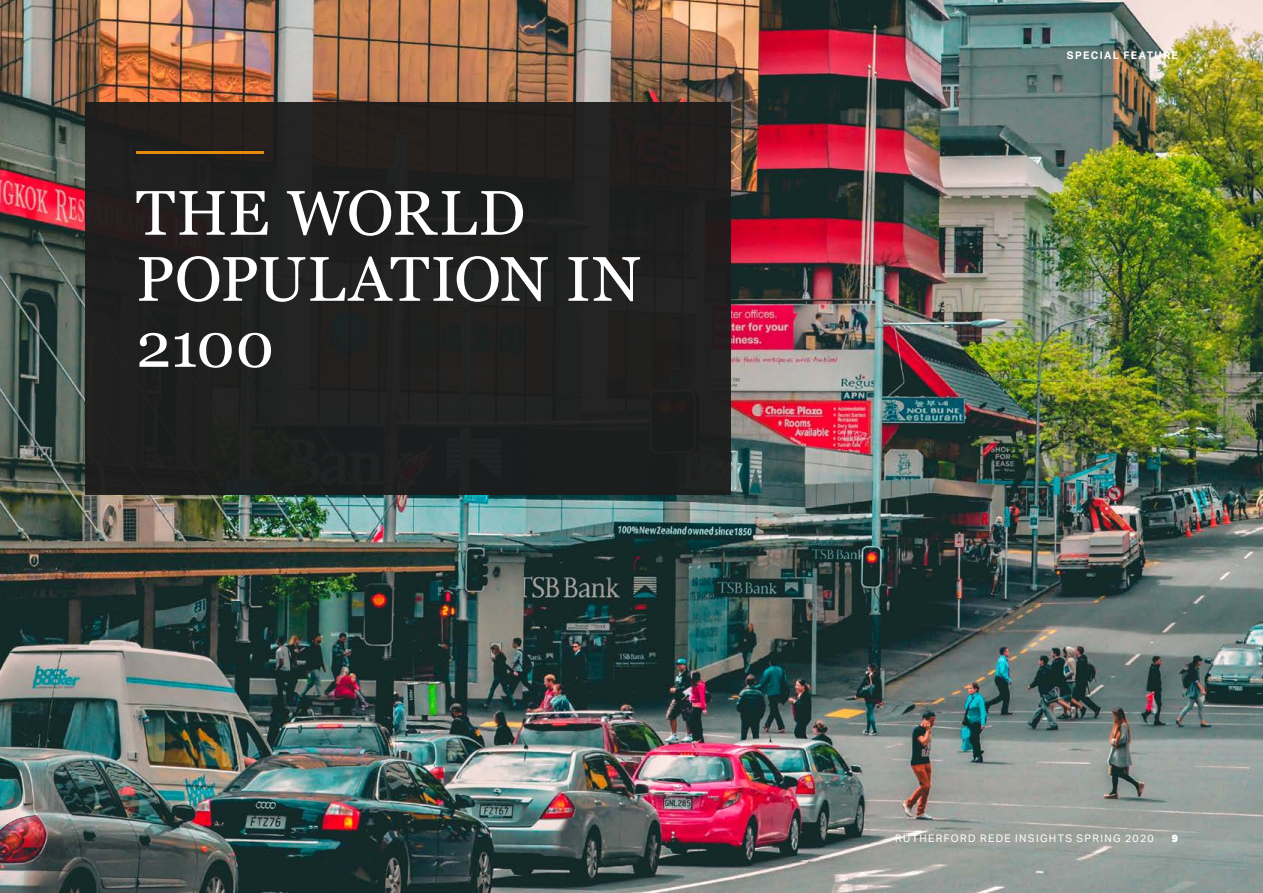
<style>
.page{position:relative;width:1263px;height:893px;background:#fff}
.page>*{position:absolute;margin:0;border:0;box-sizing:border-box;transform-origin:0 0}
.t1{font:63px/66px "Georgia";letter-spacing:.005em;color:#fff}
.t2{font:10.5px "Aktiv Grotesk";letter-spacing:.13em;color:#fff}
.t3{font:700 10.5px "Aktiv Grotesk";letter-spacing:.13em;color:#fff}
.t4{font:900 10.5px "Aktiv Grotesk";color:#fff}
</style>
<div class="page">
<img style="left:0;top:0;width:1263px;height:893px">
<div style="left:85px;top:102px;width:645px;height:393px;background:#1c1c1c"></div>
<hr style="left:136px;top:151px;width:128px;height:2px;background:#e38b06">
<h1 class="t1" style="left:136px;top:177px;width:506px">THE WORLD<br>POPULATION IN<br>2100</h1>
<p class="t3" style="left:1067px;top:49px;width:112px">SPECIAL FEATURE</p>
<p class="t2" style="left:895px;top:832px;width:260px">RUTHERFORD REDE INSIGHTS SPRING 2020</p>
<p class="t4" style="left:1172px;top:831px;width:8px">9</p>
</div>
